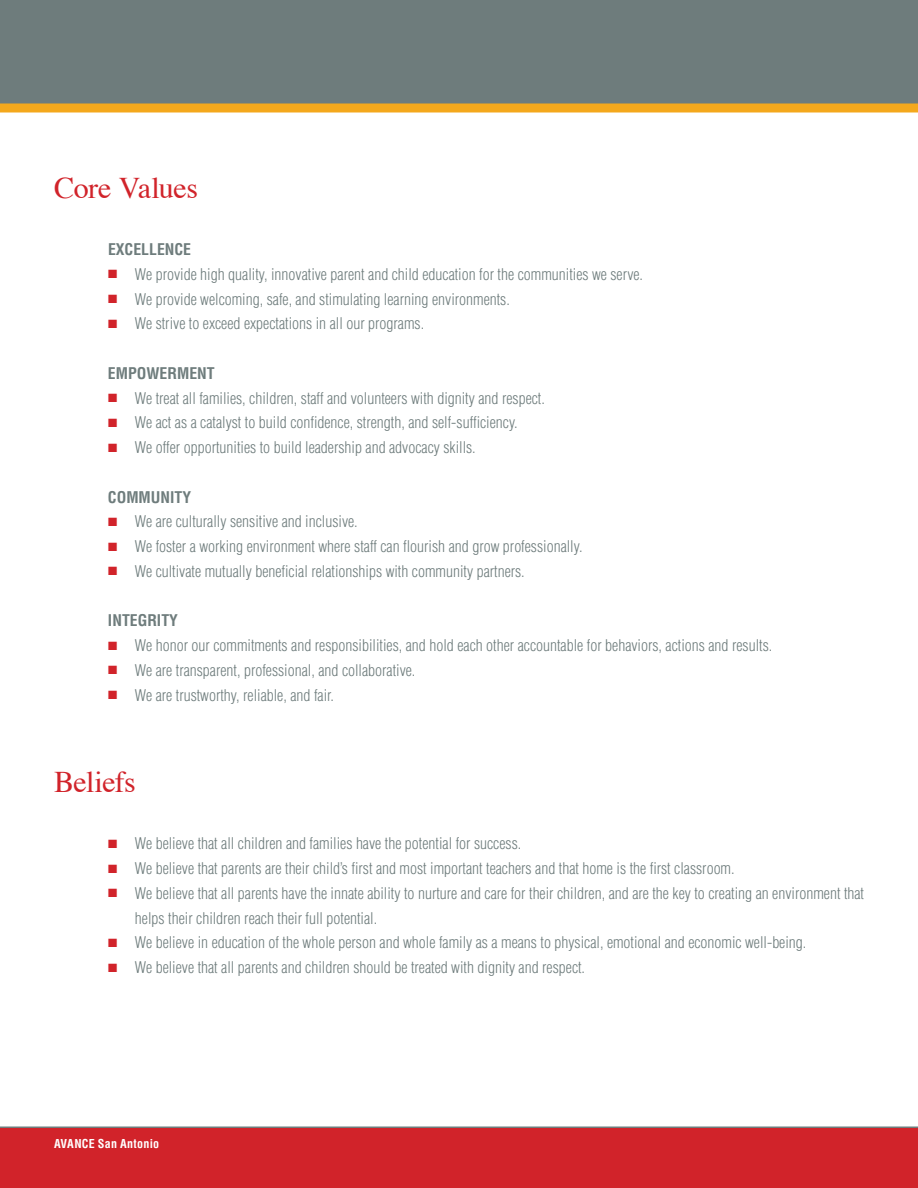
<style>
.page{position:relative;width:918px;height:1188px;background:#fff}
.page>*{position:absolute;margin:0;border:0;box-sizing:border-box;transform-origin:0 0}
.t1{font:30px "Times";letter-spacing:-.015em;color:#d1232a}
.t2{font:300 condensed 15.75px/24.8px "Helvetica";color:#6e7c7c}
.t3{font:700 condensed 15.75px "Helvetica";color:#6e7c7c}
.t4{font:700 condensed 12px "Helvetica";letter-spacing:.025em;color:#fff}
.s1{color:#d1232a}
</style>
<div class="page">
<div style="left:0;top:1127px;width:918px;height:61px;background:#d1232a"></div>
<div style="left:0;top:0;width:918px;height:108px;background:#6e7c7c"></div>
<div style="left:0;top:104px;width:918px;height:8px;background:#f4a81c"></div>
<hr style="left:0;top:1126px;width:918px;height:2px;background:#6e7c7c">
<h1 class="t1" style="left:54px;top:160px;width:146px">Core Values</h1>
<p class="t3" style="left:108px;top:240px;width:85px">EXCELLENCE</p>
<p class="t2" style="left:108px;top:262px;width:537px"><span class="s1">■</span> We provide high quality, innovative parent and child education for the communities we serve.</p>
<p class="t2" style="left:108px;top:286px;width:403px"><span class="s1">■</span> We provide welcoming, safe, and stimulating learning environments.</p>
<p class="t2" style="left:108px;top:311px;width:318px"><span class="s1">■</span> We strive to exceed expectations in all our programs.</p>
<p class="t3" style="left:108px;top:364px;width:108px">EMPOWERMENT</p>
<p class="t2" style="left:108px;top:385px;width:438px"><span class="s1">■</span> We treat all families, children, staff and volunteers with dignity and respect.</p>
<p class="t2" style="left:108px;top:410px;width:411px"><span class="s1">■</span> We act as a catalyst to build confidence, strength, and self-sufficiency.</p>
<p class="t2" style="left:108px;top:435px;width:369px"><span class="s1">■</span> We offer opportunities to build leadership and advocacy skills.</p>
<p class="t3" style="left:108px;top:487px;width:85px">COMMUNITY</p>
<p class="t2" style="left:108px;top:509px;width:251px"><span class="s1">■</span> We are culturally sensitive and inclusive.</p>
<p class="t2" style="left:108px;top:534px;width:476px"><span class="s1">■</span> We foster a working environment where staff can flourish and grow professionally.</p>
<p class="t2" style="left:108px;top:559px;width:418px"><span class="s1">■</span> We cultivate mutually beneficial relationships with community partners.</p>
<p class="t3" style="left:108px;top:611px;width:72px">INTEGRITY</p>
<p class="t2" style="left:108px;top:633px;width:666px"><span class="s1">■</span> We honor our commitments and responsibilities, and hold each other accountable for behaviors, actions and results.</p>
<p class="t2" style="left:108px;top:658px;width:309px"><span class="s1">■</span> We are transparent, professional, and collaborative.</p>
<p class="t2" style="left:108px;top:682px;width:227px"><span class="s1">■</span> We are trustworthy, reliable, and fair.</p>
<h1 class="t1" style="left:54px;top:754px;width:83px">Beliefs</h1>
<p class="t2" style="left:108px;top:831px;width:415px"><span class="s1">■</span> We believe that all children and families have the potential for success.</p>
<p class="t2" style="left:108px;top:856px;width:628px"><span class="s1">■</span> We believe that parents are their child’s first and most important teachers and that home is the first classroom.</p>
<p class="t2" style="left:135px;top:881px;width:731px;text-indent:-27px"><span class="s1">■</span> We believe that all parents have the innate ability to nurture and care for their children, and are the key to creating an environment that helps their children reach their full potential.</p>
<p class="t2" style="left:108px;top:930px;width:700px"><span class="s1">■</span> We believe in education of the whole person and whole family as a means to physical, emotional and economic well-being.</p>
<p class="t2" style="left:108px;top:955px;width:479px"><span class="s1">■</span> We believe that all parents and children should be treated with dignity and respect.</p>
<p class="t4" style="left:54px;top:1136px;width:107px">AVANCE San Antonio</p>
</div>
